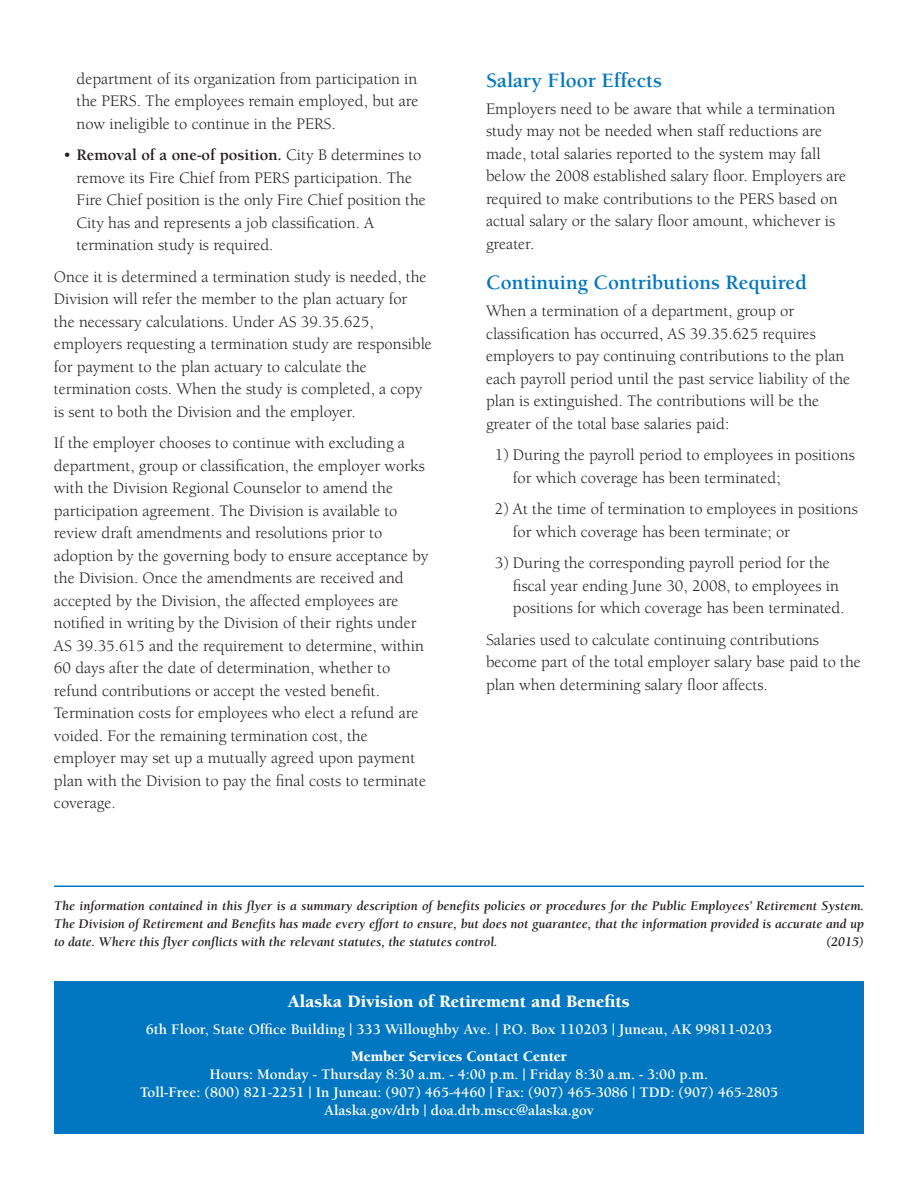
<style>
.page{position:relative;width:918px;height:1188px;background:#fff}
.page>*{position:absolute;margin:0;border:0;box-sizing:border-box;transform-origin:0 0}
.t1{font:700 21px "Berkeley Std";color:#0077c0}
.t2{font:900 18px "Berkeley Std";color:#fff}
.t3{font:16.5px/22.5px "Berkeley Std";color:#231f20}
.t4{font:700 15px/18px "Berkeley Std";color:#fff;text-align:center}
.t5{font:900 15px "Berkeley Std";color:#fff}
.t6{font:italic 700 13.5px/18px "Berkeley Std";color:#231f20;text-align:justify}
.s1{font-weight:700}
</style>
<div class="page">
<div style="left:54px;top:981px;width:810px;height:153px;background:#0077c0"></div>
<hr style="left:54px;top:886px;width:810px;height:1px;background:#0077c0">
<p class="t3" style="left:76px;top:67px;width:344px;text-align:justify">department of its organization from participation in the PERS. The employees remain employed, but are now ineligible to continue in the PERS.</p>
<p class="t3" style="left:76px;top:144px;width:351px;text-indent:-13px">• <span class="s1">Removal of a one-of position.</span> City B determines to remove its Fire Chief from PERS participation. The Fire Chief position is the only Fire Chief position the City has and represents a job classification. A termination study is required.</p>
<p class="t3" style="left:54px;top:266px;width:380px">Once it is determined a termination study is needed, the Division will refer the member to the plan actuary for the necessary calculations. Under AS 39.35.625, employers requesting a termination study are responsible for payment to the plan actuary to calculate the termination costs. When the study is completed, a copy is sent to both the Division and the employer.</p>
<p class="t3" style="left:54px;top:432px;width:376px">If the employer chooses to continue with excluding a department, group or classification, the employer works with the Division Regional Counselor to amend the participation agreement. The Division is available to review draft amendments and resolutions prior to adoption by the governing body to ensure acceptance by the Division. Once the amendments are received and accepted by the Division, the affected employees are notified in writing by the Division of their rights under AS 39.35.615 and the requirement to determine, within 60 days after the date of determination, whether to refund contributions or accept the vested benefit.<br>Termination costs for employees who elect a refund are voided. For the remaining termination cost, the employer may set up a mutually agreed upon payment plan with the Division to pay the final costs to terminate coverage.</p>
<p class="t1" style="left:486px;top:69px;width:178px">Salary Floor Effects</p>
<p class="t3" style="left:486px;top:98px;width:362px">Employers need to be aware that while a termination study may not be needed when staff reductions are made, total salaries reported to the system may fall below the 2008 established salary floor. Employers are required to make contributions to the PERS based on actual salary or the salary floor amount, whichever is greater.</p>
<p class="t1" style="left:486px;top:272px;width:323px">Continuing Contributions Required</p>
<p class="t3" style="left:486px;top:300px;width:366px">When a termination of a department, group or classification has occurred, AS 39.35.625 requires employers to pay continuing contributions to the plan each payroll period until the past service liability of the plan is extinguished. The contributions will be the greater of the total base salaries paid:</p>
<p class="t3" style="left:513px;top:444px;width:343px;text-indent:-18px">1) During the payroll period to employees in positions for which coverage has been terminated;</p>
<p class="t3" style="left:513px;top:498px;width:346px;text-indent:-18px">2) At the time of termination to employees in positions for which coverage has been terminate; or</p>
<p class="t3" style="left:513px;top:552px;width:333px;text-indent:-18px">3) During the corresponding payroll period for the fiscal year ending June 30, 2008, to employees in positions for which coverage has been terminated.</p>
<p class="t3" style="left:486px;top:629px;width:377px">Salaries used to calculate continuing contributions become part of the total employer salary base paid to the plan when determining salary floor affects.</p>
<p class="t6" style="left:54px;top:897px;width:812px">The information contained in this flyer is a summary description of benefits policies or procedures for the Public Employees’ Retirement System.<br>The Division of Retirement and Benefits has made every effort to ensure, but does not guarantee, that the information provided is accurate and up to date. Where this flyer conflicts with the relevant statutes, the statutes control.</p>
<p class="t6" style="left:826px;top:933px;width:39px">(2015)</p>
<p class="t2" style="left:288px;top:992px;width:343px">Alaska Division of Retirement and Benefits</p>
<p class="t4" style="left:146px;top:1021px;width:628px">6th Floor, State Office Building | 333 Willoughby Ave. | P.O. Box 110203 | Juneau, AK 99811-0203</p>
<p class="t5" style="left:351px;top:1049px;width:217px">Member Services Contact Center</p>
<p class="t4" style="left:140px;top:1066px;width:640px">Hours: Monday - Thursday 8:30 a.m. - 4:00 p.m. | Friday 8:30 a.m. - 3:00 p.m.<br>Toll-Free: (800) 821-2251 | In Juneau: (907) 465-4460 | Fax: (907) 465-3086 | TDD: (907) 465-2805<br>Alaska.gov/drb | doa.drb.mscc@alaska.gov</p>
</div>
